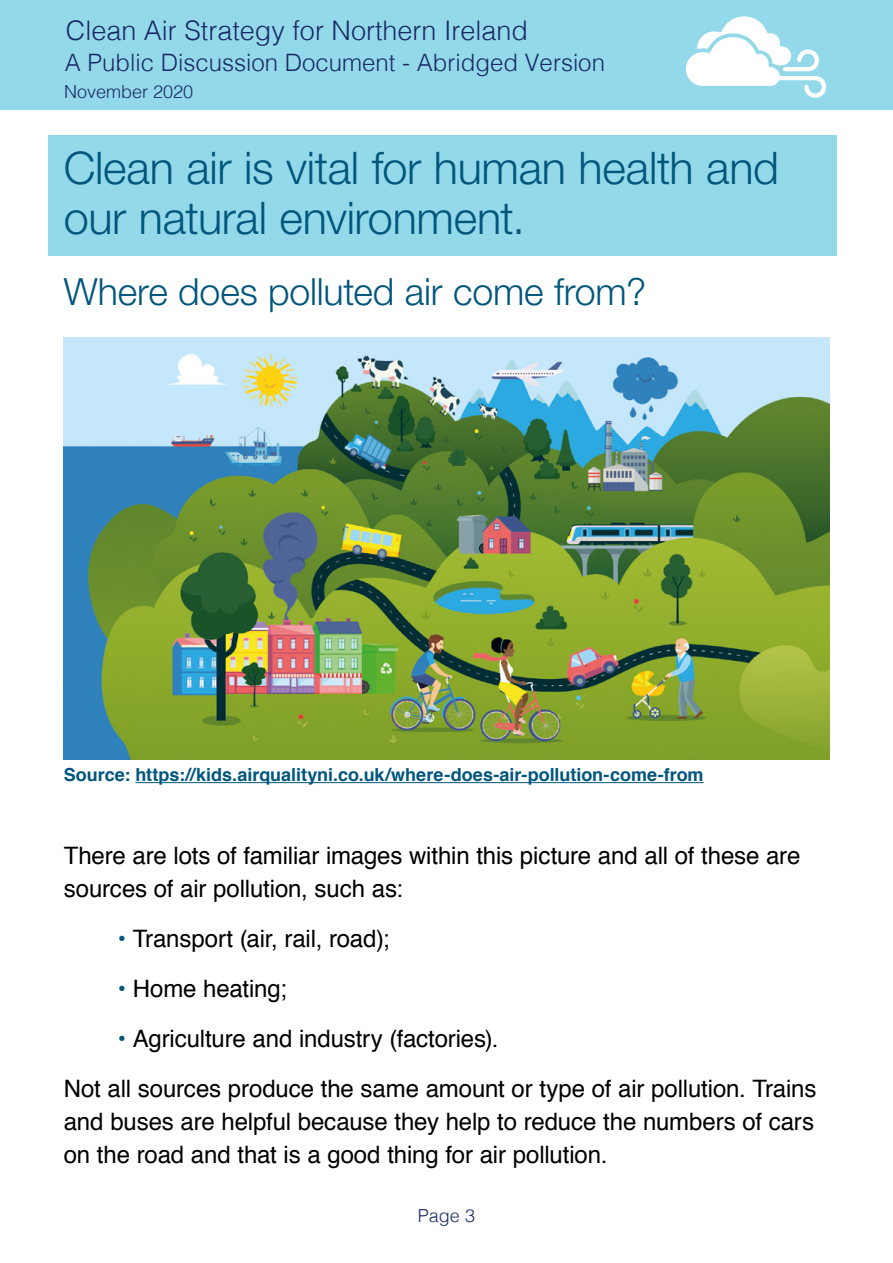
<style>
.page{position:relative;width:893px;height:1263px;background:#fff}
.page>*{position:absolute;margin:0;border:0;box-sizing:border-box;transform-origin:0 0}
._1_1_Header{font:300 45px/49.5px "Helvetica Neue";letter-spacing:-.005em;color:#00567d}
._1_2_Sub_Header{font:300 37.5px "Helvetica Neue";letter-spacing:-.005em;color:#00567d}
.t1{font:300 27px "Helvetica";color:#192a67}
._1_3_Body_Text{font:24px/33px "Helvetica";letter-spacing:-.005em;color:#000;text-align:justify}
._1_5_Figure_titles{font:24px/33px "Helvetica";letter-spacing:-.005em;color:#000}
.t2{font:300 24px "Helvetica";color:#192a67}
._1_5_Figure_titles-2{font:700 18px "Helvetica";color:#00567d}
.t3{font:300 18px "Helvetica";color:#192a67}
.s1{color:#00567d}
</style>
<div class="page">
<div style="left:0;top:0;width:893px;height:109px;background:#94d9e9"></div>
<svg style="left:686px;top:16px;width:140px;height:82px"></svg>
<div style="left:48px;top:135px;width:789px;height:121px;background:#94d9e9"></div>
<hr style="left:135px;top:782px;width:569px;height:1px;background:#00567d">
<img style="left:64px;top:337px;width:765px;height:422px">
<p class="t1" style="left:66px;top:7px;width:464px">Clean Air Strategy for Northern Ireland</p>
<p class="t3" style="left:64px;top:76px;width:131px">November 2020</p>
<p class="t2" style="left:65px;top:43px;width:542px">A Public Discussion Document - Abridged Version</p>
<p class="_1_1_Header" style="left:64px;top:143px;width:717px">Clean air is vital for human health and our natural environment.</p>
<p class="_1_2_Sub_Header" style="left:64px;top:268px;width:584px">Where does polluted air come from?</p>
<p class="_1_5_Figure_titles-2" style="left:64px;top:760px;width:641px">Source: https://kids.airqualityni.co.uk/where-does-air-pollution-come-from</p>
<p class="_1_5_Figure_titles" style="left:64px;top:839px;width:738px">There are lots of familiar images within this picture and all of these are sources of air pollution, such as:</p>
<p class="_1_3_Body_Text" style="left:118px;top:922px;width:273px"><span class="s1">•</span> Transport (air, rail, road);</p>
<p class="_1_3_Body_Text" style="left:118px;top:972px;width:170px"><span class="s1">•</span> Home heating;</p>
<p class="_1_3_Body_Text" style="left:118px;top:1022px;width:382px"><span class="s1">•</span> Agriculture and industry (factories).</p>
<p class="_1_3_Body_Text" style="left:64px;top:1072px;width:754px">Not all sources produce the same amount or type of air pollution. Trains and buses are helpful because they help to reduce the numbers of cars on the road and that is a good thing for air pollution.</p>
<p class="t3" style="left:418px;top:1200px;width:59px">Page 3</p>
</div>
